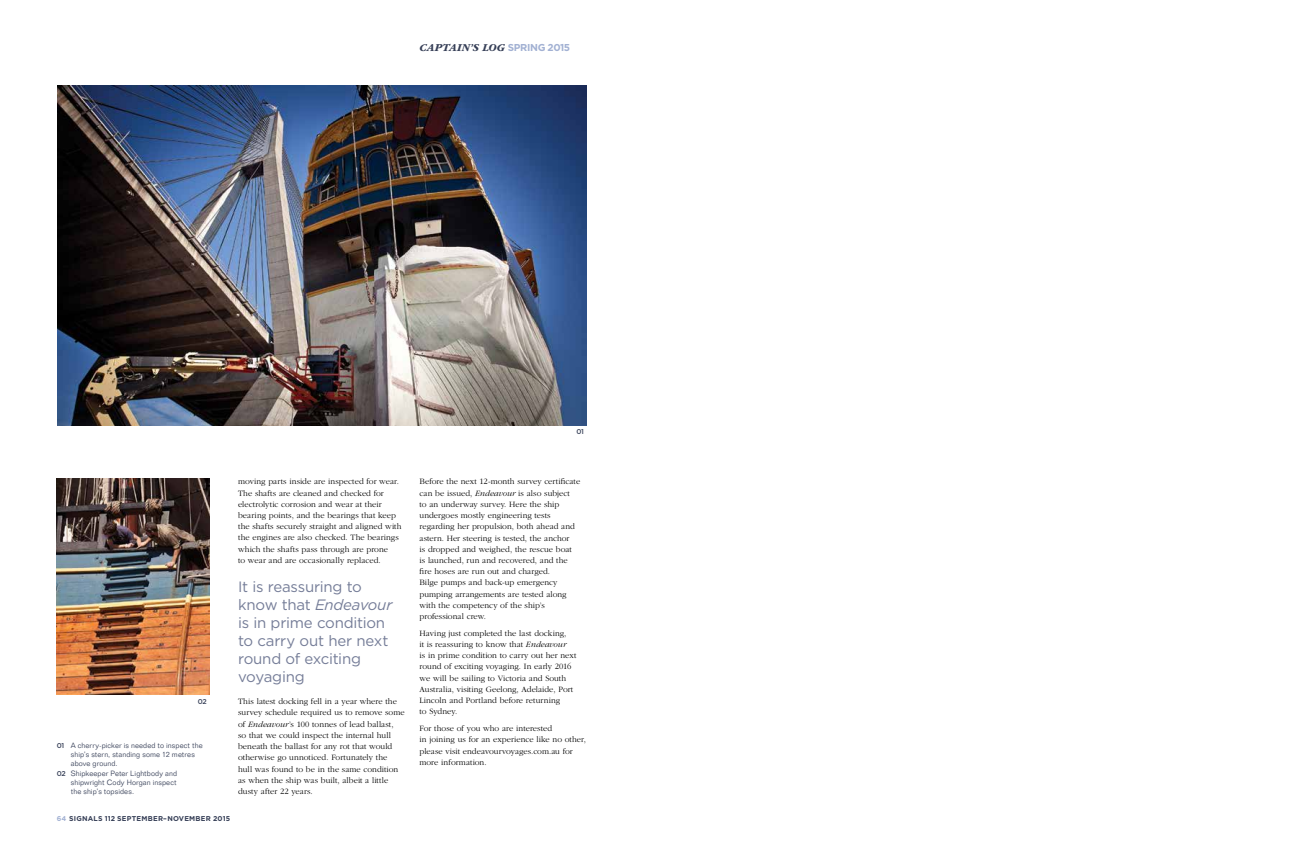
<style>
.page{position:relative;width:1304px;height:851px;background:#fff}
.page>*{position:absolute;margin:0;border:0;box-sizing:border-box;transform-origin:0 0}
.t1{font:15px/18px "Gotham HTF";letter-spacing:-.015em;color:#757d98}
.t2{font:italic 700 11px "ITC Garamond Std";letter-spacing:.015em;color:#363f57}
.t3{font:300 8.5px/11.2px "ITC Garamond Std";letter-spacing:.01em;color:#000}
.t4{font:300 7.5px/9px "Folio BT";letter-spacing:.01em;color:#363f57}
.t5{font:700 7px "Gotham HTF";letter-spacing:.025em;color:#363f57}
.t6{font:500 7px "Gotham HTF";color:#363f57}
.s1{font-family:"Gotham HTF";font-style:normal;font-size:10px;color:#a2b1d3}
.s2{font-family:"Gotham HTF";font-weight:500;font-size:7px}
.s3{color:#a2b1d3}
.s4{font-style:italic}
</style>
<div class="page">
<img style="left:57px;top:85px;width:530px;height:340px">
<img style="left:57px;top:478px;width:153px;height:216px">
<p class="t2" style="left:420px;top:41px;width:152px">CAPTAIN’S LOG <span class="s1">SPRING 2015</span></p>
<p class="t6" style="left:576px;top:427px;width:9px">01</p>
<p class="t6" style="left:198px;top:697px;width:11px">02</p>
<p class="t4" style="left:71px;top:740px;width:133px;text-indent:-14px"><span class="s2">01</span> A cherry-picker is needed to inspect the ship’s stern, standing some 12 metres above ground.</p>
<p class="t4" style="left:71px;top:768px;width:108px;text-align:justify;text-indent:-14px"><span class="s2">02</span> Shipkeeper Peter Lightbody and shipwright Cody Horgan inspect the ship’s topsides.</p>
<p class="t5" style="left:57px;top:814px;width:67px"><span class="s3">64</span> SIGNALS 112 SEPTEMBER</p>
<p class="t5" style="left:163px;top:814px;width:28px">–NOVEMBER</p>
<p class="t5" style="left:213px;top:814px;width:19px">2015</p>
<p class="t3" style="left:238px;top:476px;width:165px">moving parts inside are inspected for wear.<br>The shafts are cleaned and checked for electrolytic corrosion and wear at their bearing points, and the bearings that keep the shafts securely straight and aligned with the engines are also checked. The bearings which the shafts pass through are prone<br>to wear and are occasionally replaced.</p>
<h1 class="t1" style="left:238px;top:577px;width:156px">It is reassuring to know that <span class="s4">Endeavour </span>is in prime condition to carry out her next round of exciting voyaging</h1>
<p class="t3" style="left:238px;top:696px;width:168px">This latest docking fell in a year where the survey schedule required us to remove some of <span class="s4">Endeavour</span>’s 100 tonnes of lead ballast,<br>so that we could inspect the internal hull beneath the ballast for any rot that would otherwise go unnoticed. Fortunately the<br>hull was found to be in the same condition as when the ship was built, albeit a little dusty after 22 years.</p>
<p class="t3" style="left:420px;top:476px;width:162px">Before the next 12-month survey certificate can be issued, <span class="s4">Endeavour</span> is also subject<br>to an underway survey. Here the ship undergoes mostly engineering tests regarding her propulsion, both ahead and astern. Her steering is tested, the anchor<br>is dropped and weighed, the rescue boat<br>is launched, run and recovered, and the fire hoses are run out and charged.<br>Bilge pumps and back-up emergency pumping arrangements are tested along with the competency of the ship’s professional crew.</p>
<p class="t3" style="left:420px;top:627px;width:158px">Having just completed the last docking,<br>it is reassuring to know that <span class="s4">Endeavour<br></span>is in prime condition to carry out her next round of exciting voyaging. In early 2016 we will be sailing to Victoria and South Australia, visiting Geelong, Adelaide, Port Lincoln and Portland before returning<br>to Sydney.</p>
<p class="t3" style="left:420px;top:722px;width:168px">For those of you who are interested<br>in joining us for an experience like no other, please visit endeavourvoyages.com.au for more information.</p>
</div>
